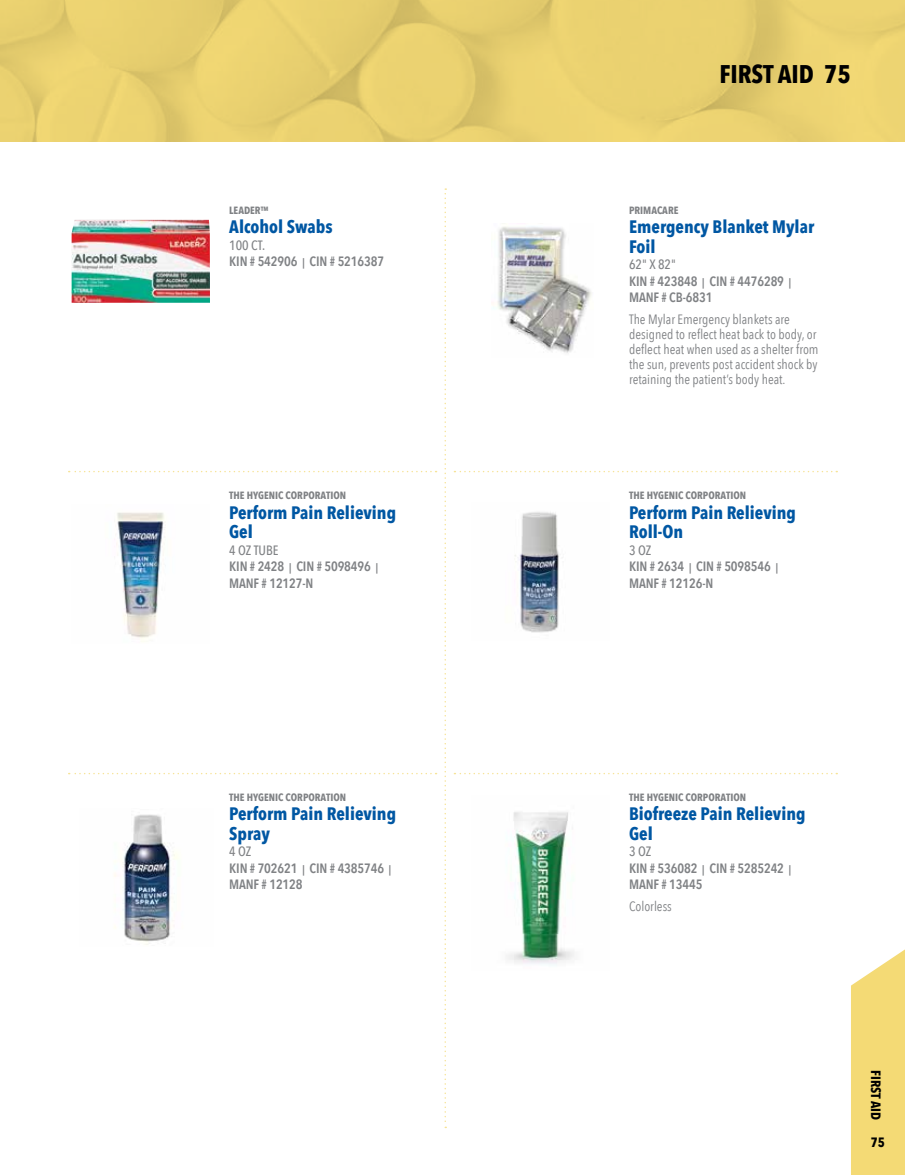
<style>
.page{position:relative;width:905px;height:1175px;background:#fff}
.page>*{position:absolute;margin:0;border:0;box-sizing:border-box;transform-origin:0 0}
.t1{font:700 25.5px "Avenir Next Condensed";color:#000}
.t2{font:700 18px/19.5px "Avenir Next Condensed";color:#0057a3}
.t3{font:600 13.5px/16.5px "Avenir Next Condensed";letter-spacing:-.01em;color:#808285}
.t4{font:13.5px/15px "Avenir Next Condensed";color:#808285}
.t5{font:700 13.5px "Avenir Next Condensed";color:#000}
.t6{font:700 10.5px "Avenir Next Condensed";color:#808285}
.s1{font-weight:500}
.s2{font-size:10.5px}
</style>
<div class="page">
<img style="left:0;top:0;width:904px;height:142px">
<svg style="left:851px;top:950px;width:53px;height:224px;background:#f4dc7f"></svg>
<img style="left:493px;top:226px;width:99px;height:127px">
<img style="left:117px;top:512px;width:49px;height:130px">
<img style="left:514px;top:512px;width:45px;height:121px">
<img style="left:72px;top:220px;width:138px;height:83px">
<svg style="left:444px;top:188px;width:2px;height:940px"></svg>
<svg style="left:69px;top:773px;width:367px;height:1px"></svg>
<svg style="left:69px;top:471px;width:367px;height:1px"></svg>
<svg style="left:454px;top:773px;width:383px;height:1px"></svg>
<svg style="left:454px;top:471px;width:383px;height:1px"></svg>
<img style="left:114px;top:814px;width:65px;height:131px">
<img style="left:506px;top:812px;width:68px;height:153px">
<p class="t6" style="left:229px;top:204px;width:41px">LEADER™</p>
<h2 class="t2" style="left:229px;top:217px;width:105px">Alcohol Swabs</h2>
<p class="t3" style="left:229px;top:236px;width:156px"><span class="s1">100 CT.<br></span>KIN # 542906 <span class="s2">|</span> CIN # 5216387</p>
<p class="t6" style="left:229px;top:489px;width:118px">THE HYGENIC CORPORATION</p>
<h2 class="t2" style="left:229px;top:502px;width:168px">Perform Pain Relieving<br>Gel</h2>
<p class="t3" style="left:229px;top:541px;width:150px"><span class="s1">4 OZ TUBE<br></span>KIN # 2428 <span class="s2">|</span> CIN # 5098496 <span class="s2">|<br></span>MANF # 12127-N</p>
<p class="t6" style="left:229px;top:790px;width:118px">THE HYGENIC CORPORATION</p>
<h2 class="t2" style="left:229px;top:804px;width:168px">Perform Pain Relieving<br>Spray</h2>
<p class="t3" style="left:229px;top:843px;width:164px"><span class="s1">4 OZ<br></span>KIN # 702621 <span class="s2">|</span> CIN # 4385746 <span class="s2">|<br></span>MANF # 12128</p>
<h1 class="t1" style="left:719px;top:58px;width:133px">FIRST AID 75</h1>
<p class="t6" style="left:629px;top:204px;width:51px">PRIMACARE</p>
<h2 class="t2" style="left:629px;top:217px;width:187px">Emergency Blanket Mylar<br>Foil</h2>
<p class="t3" style="left:629px;top:256px;width:164px"><span class="s1">62" X 82"<br></span>KIN # 423848 <span class="s2">|</span> CIN # 4476289 <span class="s2">|<br></span>MANF # CB-6831</p>
<p class="t4" style="left:629px;top:311px;width:191px">The Mylar Emergency blankets are designed to reflect heat back to body, or deflect heat when used as a shelter from the sun, prevents post accident shock by retaining the patient’s body heat.</p>
<p class="t6" style="left:629px;top:489px;width:118px">THE HYGENIC CORPORATION</p>
<h2 class="t2" style="left:629px;top:502px;width:168px">Perform Pain Relieving<br>Roll-On</h2>
<p class="t3" style="left:629px;top:541px;width:150px"><span class="s1">3 OZ<br></span>KIN # 2634 <span class="s2">|</span> CIN # 5098546 <span class="s2">|<br></span>MANF # 12126-N</p>
<p class="t6" style="left:629px;top:790px;width:118px">THE HYGENIC CORPORATION</p>
<h2 class="t2" style="left:629px;top:804px;width:178px">Biofreeze Pain Relieving<br>Gel</h2>
<p class="t3" style="left:629px;top:843px;width:164px"><span class="s1">3 OZ<br></span>KIN # 536082 <span class="s2">|</span> CIN # 5285242 <span class="s2">|<br></span>MANF # 13445</p>
<p class="t4" style="left:629px;top:898px;width:44px">Colorless</p>
<p class="t5" style="left:884px;top:1070px;width:52px;rotate:90deg">FIRST AID</p>
<p class="t5" style="left:870px;top:1134px;width:16px">75</p>
</div>
